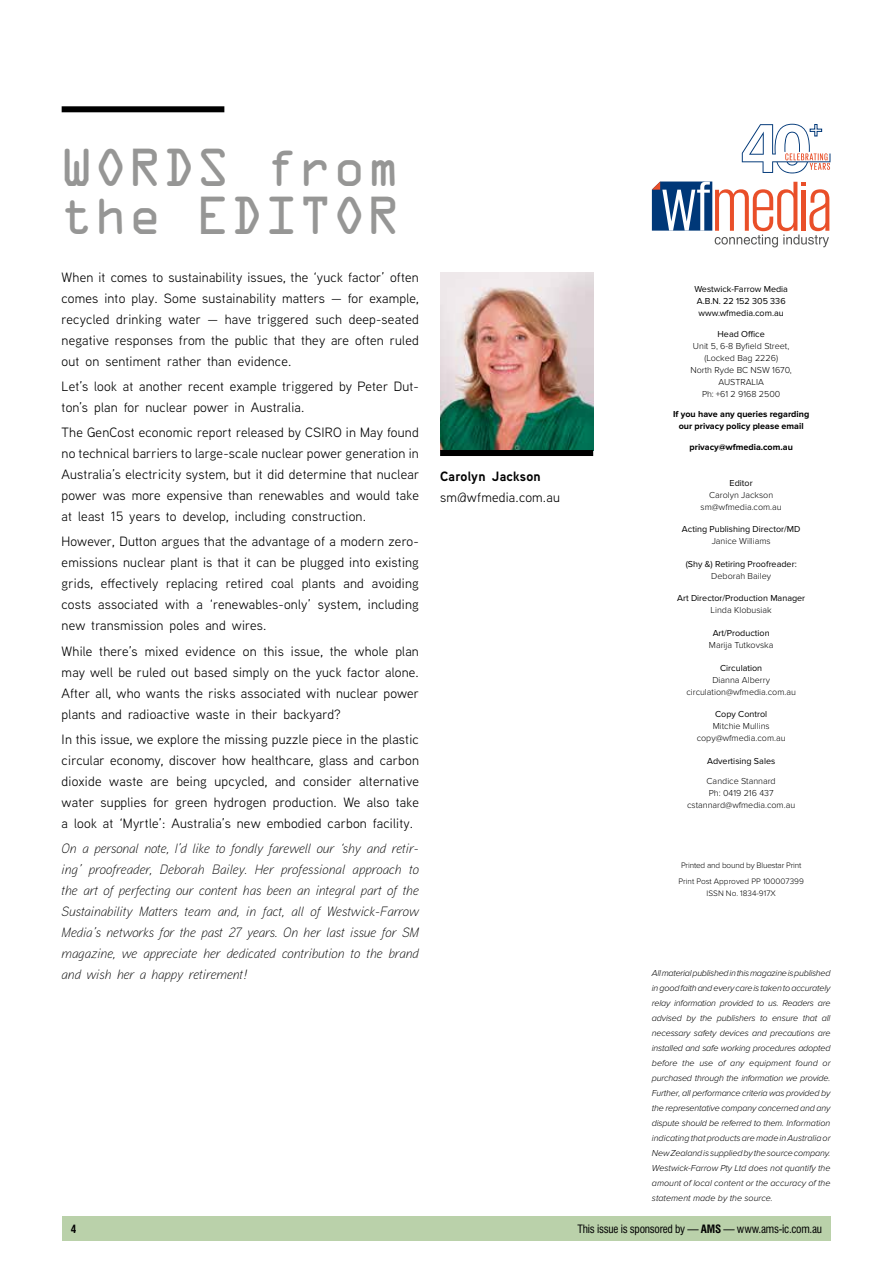
<style>
.page{position:relative;width:893px;height:1263px;background:#fff}
.page>*{position:absolute;margin:0;border:0;box-sizing:border-box;transform-origin:0 0}
.t1{font:48px/48px "OCRA Std";letter-spacing:-.01em;color:#969695}
.t2{font:13.5px/21px "Aaux Next";letter-spacing:.015em;color:#000;text-align:justify}
.t3{font:italic 300 13.5px/21px "Aaux Next";letter-spacing:.015em;color:#000;text-align:justify}
.t4{font:700 13.5px "Aaux Next";letter-spacing:.015em;color:#000}
.t5{font:condensed 11.25px "Swiss 721 BT";letter-spacing:-.025em;color:#000}
.t6{font:700 condensed 11.25px "Swiss 721 BT";color:#000}
.t7{font:italic 300 9px/15px "Proxima Nova";color:#000;text-align:justify}
.t8{font:300 9px/12px "Proxima Nova";color:#000;text-align:center}
.t9{font:9px/12px "Proxima Nova";color:#000}
.t10{font:700 9px/12px "Proxima Nova";color:#000;text-align:center}
.t11{font:300 8.25px/16.2px "Proxima Nova";letter-spacing:-.02em;color:#000;text-align:center}
.t12{font:300 8.25px "Proxima Nova";color:#000}
.s1{font-weight:700}
</style>
<div class="page">
<div style="left:62px;top:1216px;width:768px;height:24px;background:#bad1aa"></div>
<div style="left:62px;top:106px;width:162px;height:6px;background:#000"></div>
<img style="left:440px;top:272px;width:153px;height:178px">
<div style="left:440px;top:450px;width:153px;height:6px;background:#000"></div>
<svg style="left:652px;top:182px;width:177px;height:65px"></svg>
<svg style="left:742px;top:124px;width:88px;height:49px"></svg>
<h1 class="t1" style="left:60px;top:148px;width:343px">WORDS from the EDITOR</h1>
<p class="t2" style="left:62px;top:266px;width:359px">When it comes to sustainability issues, the ‘yuck factor’ often comes into play. Some sustainability matters — for example, recycled drinking water — have triggered such deep-seated negative responses from the public that they are often ruled out on sentiment rather than evidence.</p>
<p class="t2" style="left:62px;top:375px;width:359px">Let’s look at another recent example triggered by Peter Dut&shy;ton’s plan for nuclear power in Australia.</p>
<p class="t2" style="left:62px;top:421px;width:359px">The GenCost economic report released by CSIRO in May found no technical barriers to large-scale nuclear power generation in Australia’s electricity system, but it did determine that nuclear power was more expensive than renewables and would take at least 15 years to develop, including construction.</p>
<p class="t2" style="left:62px;top:531px;width:359px">However, Dutton argues that the advantage of a modern zero&shy;emissions nuclear plant is that it can be plugged into existing grids, effectively replacing retired coal plants and avoiding costs associated with a ‘renewables-only’ system, including new transmission poles and wires.</p>
<p class="t2" style="left:62px;top:640px;width:359px">While there’s mixed evidence on this issue, the whole plan may well be ruled out based simply on the yuck factor alone.<br>After all, who wants the risks associated with nuclear power plants and radioactive waste in their backyard?</p>
<p class="t2" style="left:62px;top:728px;width:359px">In this issue, we explore the missing puzzle piece in the plastic circular economy, discover how healthcare, glass and carbon dioxide waste are being upcycled, and consider alternative water supplies for green hydrogen production. We also take a look at ‘Myrtle’: Australia’s new embodied carbon facility.</p>
<p class="t3" style="left:62px;top:838px;width:359px">On a personal note, I’d like to fondly farewell our ‘shy and retir&shy;ing’ proofreader, Deborah Bailey. Her professional approach to the art of perfecting our content has been an integral part of the Sustainability Matters team and, in fact, all of Westwick-Farrow Media’s networks for the past 27 years. On her last issue for SM magazine, we appreciate her dedicated contribution to the brand and wish her a happy retirement!</p>
<p class="t4" style="left:440px;top:467px;width:102px">Carolyn Jackson</p>
<p class="t2" style="left:440px;top:487px;width:121px">sm@wfmedia.com.au</p>
<p class="t9" style="left:694px;top:283px;width:95px">Westwick-Farrow Media<br>A.B.N. 22 152 305 336 www.wfmedia.com.au</p>
<p class="t9" style="left:718px;top:328px;width:49px">Head Office</p>
<p class="t8" style="left:690px;top:340px;width:103px">Unit 5, 6-8 Byfield Street, (Locked Bag 2226)<br>North Ryde BC NSW 1670,<br>AUSTRALIA<br>Ph: +61 2 9168 2500</p>
<p class="t10" style="left:673px;top:408px;width:138px">If you have any queries regarding our privacy policy please email</p>
<p class="t10" style="left:689px;top:441px;width:105px">privacy@wfmedia.com.au</p>
<p class="t9" style="left:730px;top:477px;width:25px">Editor</p>
<p class="t8" style="left:701px;top:489px;width:83px">Carolyn Jackson sm@wfmedia.com.au</p>
<p class="t9" style="left:682px;top:523px;width:120px">Acting Publishing Director/MD</p>
<p class="t8" style="left:712px;top:535px;width:61px">Janice Williams</p>
<p class="t9" style="left:686px;top:558px;width:113px">(Shy &amp;) Retiring Proofreader:</p>
<p class="t8" style="left:711px;top:570px;width:61px">Deborah Bailey</p>
<p class="t9" style="left:677px;top:592px;width:130px">Art Director/Production Manager</p>
<p class="t8" style="left:711px;top:604px;width:63px">Linda Klobusiak</p>
<p class="t9" style="left:713px;top:627px;width:58px">Art/Production</p>
<p class="t8" style="left:709px;top:639px;width:66px">Marija Tutkovska</p>
<p class="t9" style="left:720px;top:662px;width:44px">Circulation</p>
<p class="t8" style="left:686px;top:674px;width:111px">Dianna Alberry circulation@wfmedia.com.au</p>
<p class="t9" style="left:715px;top:708px;width:54px">Copy Control</p>
<p class="t8" style="left:697px;top:720px;width:90px">Mitchie Mullins copy@wfmedia.com.au</p>
<p class="t9" style="left:707px;top:755px;width:70px">Advertising Sales</p>
<p class="t8" style="left:687px;top:775px;width:110px">Candice Stannard<br>Ph: 0419 216 437 cstannard@wfmedia.com.au</p>
<p class="t11" style="left:678px;top:857px;width:127px">Printed and bound by Bluestar Print<br>Print Post Approved PP 100007399</p>
<p class="t12" style="left:707px;top:889px;width:71px">ISSN No. 1834-917X</p>
<p class="t7" style="left:652px;top:966px;width:180px">All material published in this magazine is published in good faith and every care is taken to accurately relay information provided to us. Readers are advised by the publishers to ensure that all necessary safety devices and precautions are installed and safe working procedures adopted before the use of any equipment found or purchased through the information we provide.<br>Further, all performance criteria was provided by the representative company concerned and any dispute should be referred to them. Information indicating that products are made in Australia or New Zealand is supplied by the source company.<br>Westwick-Farrow Pty Ltd does not quantify the amount of local content or the accuracy of the statement made by the source.</p>
<p class="t6" style="left:71px;top:1222px;width:7px">4</p>
<p class="t5" style="left:578px;top:1222px;width:246px">This issue is sponsored by — <span class="s1">AMS</span> — www.ams-ic.com.au</p>
</div>
